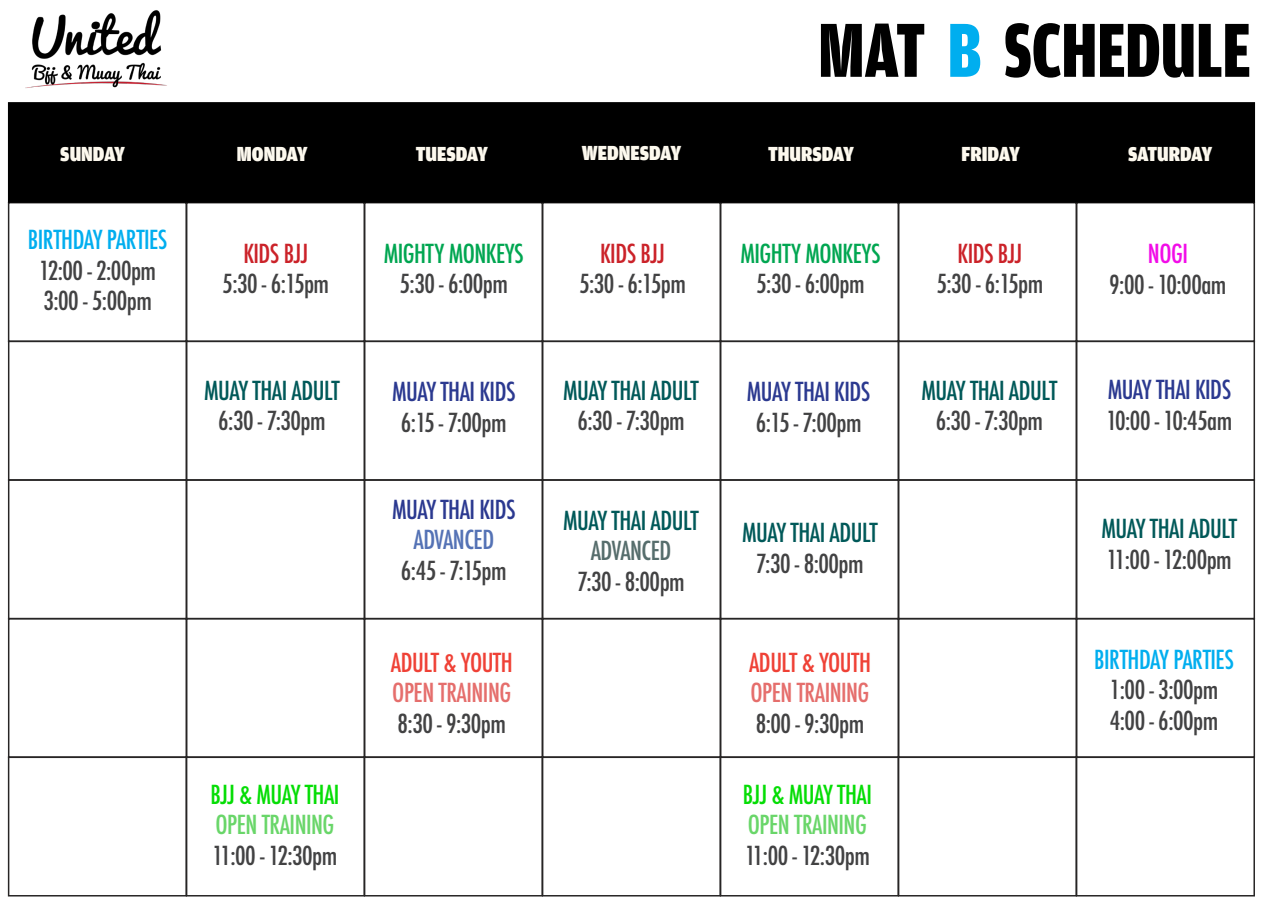
<style>
.page{position:relative;width:1263px;height:914px;background:#fff}
.page>*{position:absolute;margin:0;border:0;box-sizing:border-box;transform-origin:0 0}
.t1{font:900 81.3px "Amplitude Comp";color:#000}
.t2{font:500 condensed 25.5px/30.6px "Futura";letter-spacing:-.02em;color:#424243}
.t3{font:500 condensed 25.5px "Futura";letter-spacing:-.02em;color:#005959}
.t4{font:500 condensed 25.5px "Futura";letter-spacing:-.02em;color:#2b3990}
.t5{font:500 condensed 25.5px "Futura";letter-spacing:-.02em;color:#00aeef}
.t6{font:500 condensed 25.5px "Futura";letter-spacing:-.02em;color:#00a651}
.t7{font:500 condensed 25.5px "Futura";letter-spacing:-.02em;color:#05dd05}
.t8{font:500 condensed 25.5px "Futura";letter-spacing:-.02em;color:#69d669}
.t9{font:500 condensed 25.5px "Futura";letter-spacing:-.02em;color:#e56e6c}
.t10{font:500 condensed 25.5px "Futura";letter-spacing:-.02em;color:#ef4136}
.t11{font:500 condensed 25.5px "Futura";letter-spacing:-.02em;color:#cb2229}
.t12{font:500 condensed 25.5px "Futura";letter-spacing:-.02em;color:#5472b5}
.t13{font:500 condensed 25.5px "Futura";letter-spacing:-.02em;color:#566d6c}
.t14{font:500 condensed 25.5px "Futura";color:#f20ce8}
.t15{font:900 21.45px "Amplitude Cond";color:#fdf9ee}
.s1{color:#00aeef}
</style>
<div class="page">
<div style="left:8px;top:756px;width:179px;height:140px;border:2px solid #272525"></div>
<div style="left:186px;top:756px;width:179px;height:140px;border:2px solid #272525"></div>
<div style="left:364px;top:756px;width:179px;height:140px;border:2px solid #272525"></div>
<div style="left:542px;top:756px;width:179px;height:140px;border:2px solid #272525"></div>
<div style="left:720px;top:756px;width:179px;height:140px;border:2px solid #272525"></div>
<div style="left:898px;top:756px;width:179px;height:140px;border:2px solid #272525"></div>
<div style="left:1076px;top:756px;width:179px;height:140px;border:2px solid #272525"></div>
<div style="left:1076px;top:202px;width:179px;height:140px;border:2px solid #272525"></div>
<div style="left:8px;top:340px;width:179px;height:140px;border:2px solid #272525"></div>
<div style="left:186px;top:340px;width:179px;height:140px;border:2px solid #272525"></div>
<div style="left:364px;top:340px;width:179px;height:140px;border:2px solid #272525"></div>
<div style="left:542px;top:340px;width:179px;height:140px;border:2px solid #272525"></div>
<div style="left:720px;top:340px;width:179px;height:140px;border:2px solid #272525"></div>
<div style="left:898px;top:340px;width:179px;height:140px;border:2px solid #272525"></div>
<div style="left:1076px;top:340px;width:179px;height:140px;border:2px solid #272525"></div>
<div style="left:8px;top:479px;width:179px;height:140px;border:2px solid #272525"></div>
<div style="left:186px;top:479px;width:179px;height:140px;border:2px solid #272525"></div>
<div style="left:364px;top:479px;width:179px;height:140px;border:2px solid #272525"></div>
<div style="left:542px;top:479px;width:179px;height:140px;border:2px solid #272525"></div>
<div style="left:720px;top:479px;width:179px;height:140px;border:2px solid #272525"></div>
<div style="left:898px;top:479px;width:179px;height:140px;border:2px solid #272525"></div>
<div style="left:1076px;top:479px;width:179px;height:140px;border:2px solid #272525"></div>
<div style="left:8px;top:618px;width:179px;height:140px;border:2px solid #272525"></div>
<div style="left:186px;top:618px;width:179px;height:140px;border:2px solid #272525"></div>
<div style="left:364px;top:618px;width:179px;height:140px;border:2px solid #272525"></div>
<div style="left:542px;top:618px;width:179px;height:140px;border:2px solid #272525"></div>
<div style="left:720px;top:618px;width:179px;height:140px;border:2px solid #272525"></div>
<div style="left:898px;top:618px;width:179px;height:140px;border:2px solid #272525"></div>
<div style="left:1076px;top:618px;width:179px;height:140px;border:2px solid #272525"></div>
<div style="left:8px;top:102px;width:1247px;height:101px;background:#000;border:2px solid #000"></div>
<img style="left:25px;top:10px;width:142px;height:78px">
<h1 class="t1" style="left:818px;top:7px;width:434px">MAT <span class="s1">B</span> SCHEDULE</h1>
<p class="t15" style="left:60px;top:142px;width:66px">SUNDAY</p>
<p class="t15" style="left:237px;top:142px;width:72px">MONDAY</p>
<p class="t15" style="left:416px;top:142px;width:74px">TUESDAY</p>
<p class="t15" style="left:582px;top:142px;width:101px">WEDNESDAY</p>
<p class="t15" style="left:768px;top:142px;width:88px">THURSDAY</p>
<p class="t15" style="left:961px;top:142px;width:60px">FRIDAY</p>
<p class="t15" style="left:1128px;top:142px;width:86px">SATURDAY</p>
<p class="t5" style="left:28px;top:223px;width:141px">BIRTHDAY PARTIES</p>
<p class="t2" style="left:39px;top:255px;width:119px">12:00 - 2:00pm<br>3:00 - 5:00pm</p>
<p class="t11" style="left:243px;top:237px;width:66px">KIDS BJJ</p>
<p class="t2" style="left:222px;top:268px;width:108px">5:30 - 6:15pm</p>
<p class="t3" style="left:204px;top:374px;width:137px">MUAY THAI ADULT</p>
<p class="t2" style="left:218px;top:406px;width:109px">6:30 - 7:30pm</p>
<p class="t7" style="left:210px;top:778px;width:131px">BJJ &amp; MUAY THAI</p>
<p class="t8" style="left:215px;top:808px;width:120px">OPEN TRAINING</p>
<p class="t2" style="left:213px;top:840px;width:126px">11:00 - 12:30pm</p>
<p class="t6" style="left:384px;top:237px;width:142px">MIGHTY MONKEYS</p>
<p class="t2" style="left:399px;top:268px;width:110px">5:30 - 6:00pm</p>
<p class="t4" style="left:392px;top:375px;width:125px">MUAY THAI KIDS</p>
<p class="t2" style="left:401px;top:407px;width:107px">6:15 - 7:00pm</p>
<p class="t4" style="left:392px;top:493px;width:125px">MUAY THAI KIDS</p>
<p class="t12" style="left:413px;top:523px;width:82px">ADVANCED</p>
<p class="t2" style="left:401px;top:555px;width:107px">6:45 - 7:15pm</p>
<p class="t10" style="left:391px;top:645px;width:123px">ADULT &amp; YOUTH</p>
<p class="t9" style="left:392px;top:676px;width:120px">OPEN TRAINING</p>
<p class="t2" style="left:397px;top:708px;width:110px">8:30 - 9:30pm</p>
<p class="t11" style="left:600px;top:237px;width:66px">KIDS BJJ</p>
<p class="t2" style="left:579px;top:268px;width:108px">5:30 - 6:15pm</p>
<p class="t3" style="left:563px;top:374px;width:137px">MUAY THAI ADULT</p>
<p class="t2" style="left:577px;top:406px;width:109px">6:30 - 7:30pm</p>
<p class="t3" style="left:563px;top:504px;width:137px">MUAY THAI ADULT</p>
<p class="t13" style="left:591px;top:534px;width:82px">ADVANCED</p>
<p class="t2" style="left:577px;top:566px;width:109px">7:30 - 8:00pm</p>
<p class="t6" style="left:740px;top:237px;width:142px">MIGHTY MONKEYS</p>
<p class="t2" style="left:756px;top:268px;width:110px">5:30 - 6:00pm</p>
<p class="t4" style="left:747px;top:375px;width:125px">MUAY THAI KIDS</p>
<p class="t2" style="left:756px;top:407px;width:107px">6:15 - 7:00pm</p>
<p class="t3" style="left:742px;top:516px;width:137px">MUAY THAI ADULT</p>
<p class="t2" style="left:756px;top:548px;width:109px">7:30 - 8:00pm</p>
<p class="t10" style="left:749px;top:645px;width:123px">ADULT &amp; YOUTH</p>
<p class="t9" style="left:750px;top:676px;width:120px">OPEN TRAINING</p>
<p class="t2" style="left:756px;top:708px;width:110px">8:00 - 9:30pm</p>
<p class="t7" style="left:743px;top:778px;width:131px">BJJ &amp; MUAY THAI</p>
<p class="t8" style="left:748px;top:808px;width:120px">OPEN TRAINING</p>
<p class="t2" style="left:745px;top:840px;width:126px">11:00 - 12:30pm</p>
<p class="t11" style="left:957px;top:237px;width:66px">KIDS BJJ</p>
<p class="t2" style="left:936px;top:268px;width:108px">5:30 - 6:15pm</p>
<p class="t3" style="left:922px;top:374px;width:137px">MUAY THAI ADULT</p>
<p class="t2" style="left:936px;top:406px;width:109px">6:30 - 7:30pm</p>
<p class="t14" style="left:1148px;top:237px;width:42px">NOGI</p>
<p class="t2" style="left:1109px;top:269px;width:119px">9:00 - 10:00am</p>
<p class="t4" style="left:1108px;top:373px;width:125px">MUAY THAI KIDS</p>
<p class="t2" style="left:1106px;top:405px;width:128px">10:00 - 10:45am</p>
<p class="t3" style="left:1101px;top:512px;width:137px">MUAY THAI ADULT</p>
<p class="t2" style="left:1107px;top:544px;width:126px">11:00 - 12:00pm</p>
<p class="t5" style="left:1094px;top:643px;width:141px">BIRTHDAY PARTIES</p>
<p class="t2" style="left:1110px;top:674px;width:110px">1:00 - 3:00pm<br>4:00 - 6:00pm</p>
</div>
